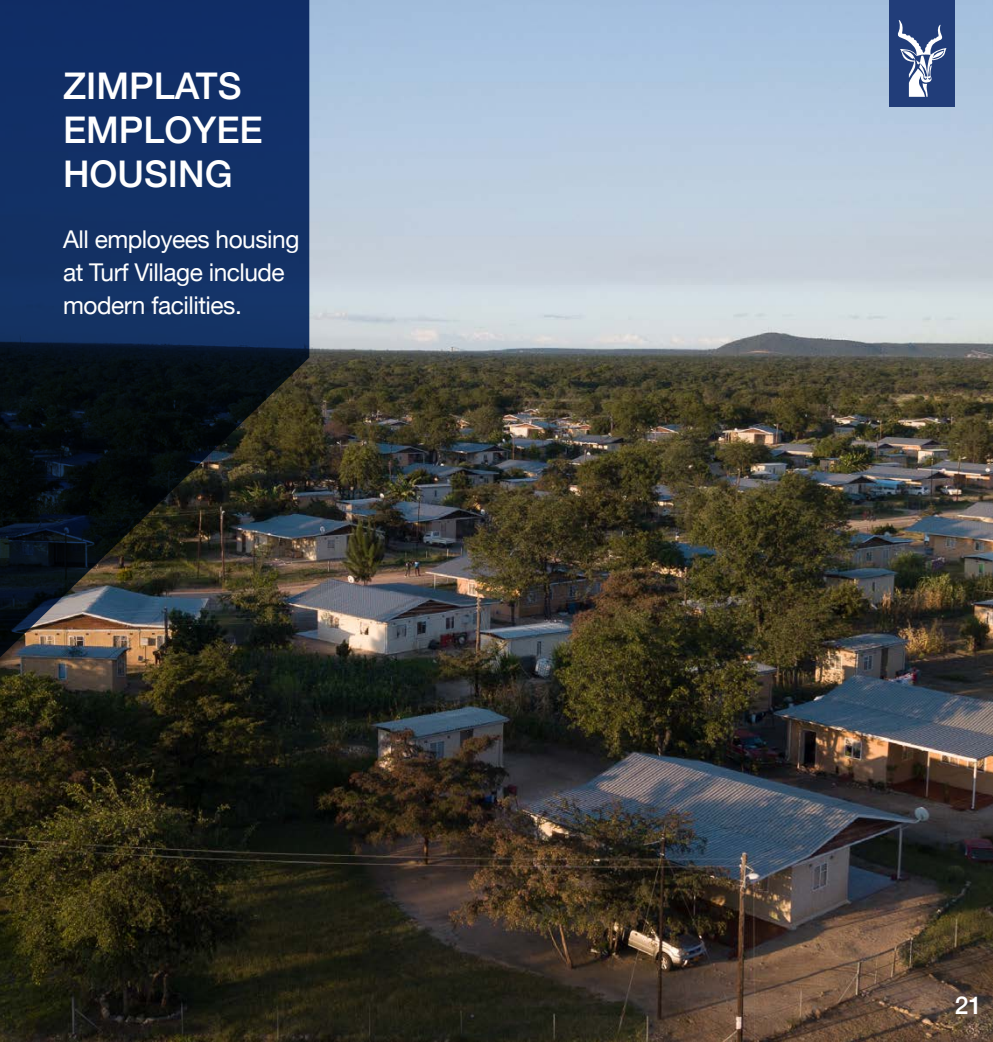
<style>
.page{position:relative;width:993px;height:1042px;background:#fff}
.page>*{position:absolute;margin:0;border:0;box-sizing:border-box;transform-origin:0 0}
.t1{font:500 36.75px/44.1px "Helvetica Neue";color:#fff}
.t2{font:24.5px/33.2px "Helvetica Neue";letter-spacing:-.02em;color:#fff}
.t3{font:500 24.5px "Helvetica Neue";color:#fff}
</style>
<div class="page">
<img style="left:0;top:0;width:992px;height:1042px">
<svg style="left:0;top:0;width:309px;height:696px;fill:#122f62"></svg>
<div style="left:889px;top:0;width:65px;height:107px;background:#213d79"></div>
<svg style="left:898px;top:20px;width:48px;height:77px"></svg>
<h1 class="t1" style="left:63px;top:61px;width:201px">ZIMPLATS<br>EMPLOYEE<br>HOUSING</h1>
<p class="t2" style="left:63px;top:224px;width:238px">All employees housing at Turf Village include modern facilities.</p>
<p class="t3" style="left:954px;top:985px;width:29px">21</p>
</div>
